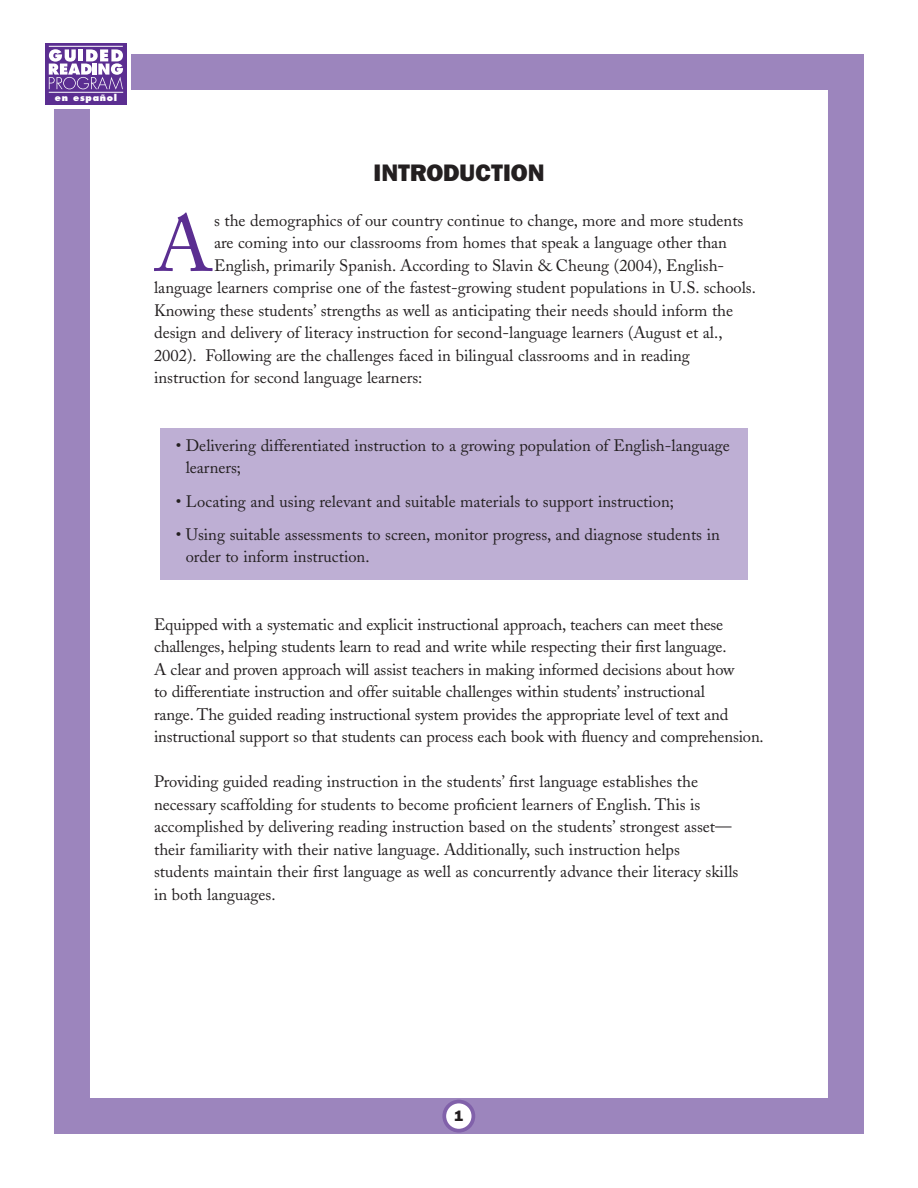
<style>
.page{position:relative;width:918px;height:1188px;background:#fff}
.page>*{position:absolute;margin:0;border:0;box-sizing:border-box;transform-origin:0 0}
.t1{font:78.75px "Adobe Caslon";color:#5b2e91}
.t2{font:800 24px "Franklin Gothic";color:#231f20}
.t3{font:16.5px/22.5px "Adobe Caslon";color:#231f20}
.t4{font:800 15px "Franklin Gothic";color:#231f20}
.t5{font:800 8.85px "Futura";letter-spacing:.085em;color:#fff}
</style>
<div class="page">
<div style="left:161px;top:428px;width:587px;height:151px;background:#beafd4"></div>
<div style="left:54px;top:54px;width:810px;height:1080px;border:36px solid #9c85bd"></div>
<svg style="left:442px;top:1100px;width:33px;height:33px"></svg>
<div style="left:41px;top:34px;width:89px;height:75px;background:#fff"></div>
<div style="left:45px;top:43px;width:82px;height:62px;background:#5b2e91"></div>
<svg style="left:49px;top:49px;width:74px;height:41px"></svg>
<hr style="left:49px;top:46px;width:74px;height:1px;background:#fff">
<hr style="left:49px;top:92px;width:74px;height:1px;background:#fff">
<p class="t5" style="left:55px;top:94px;width:64px">en español</p>
<h2 class="t2" style="left:374px;top:164px;width:172px">INTRODUCTION</h2>
<h1 class="t1" style="left:154px;top:213px;width:60px">A</h1>
<p class="t3" style="left:214px;top:211px;width:531px">s the demographics of our country continue to change, more and more students</p>
<p class="t3" style="left:214px;top:234px;width:515px">are coming into our classrooms from homes that speak a language other than</p>
<p class="t3" style="left:214px;top:256px;width:512px">English, primarily Spanish. According to Slavin &amp; Cheung (2004), English-</p>
<p class="t3" style="left:154px;top:279px;width:603px">language learners comprise one of the fastest-growing student populations in U.S. schools.</p>
<p class="t3" style="left:154px;top:301px;width:581px">Knowing these students’ strengths as well as anticipating their needs should inform the</p>
<p class="t3" style="left:154px;top:324px;width:570px">design and delivery of literacy instruction for second-language learners (August et al.,</p>
<p class="t3" style="left:154px;top:346px;width:537px">2002). Following are the challenges faced in bilingual classrooms and in reading</p>
<p class="t3" style="left:154px;top:368px;width:270px">instruction for second language learners:</p>
<p class="t3" style="left:186px;top:436px;width:546px;text-indent:-10px">• Delivering differentiated instruction to a growing population of English-language learners;</p>
<p class="t3" style="left:176px;top:492px;width:500px">• Locating and using relevant and suitable materials to support instruction;</p>
<p class="t3" style="left:186px;top:525px;width:536px;text-indent:-10px">• Using suitable assessments to screen, monitor progress, and diagnose students in order to inform instruction.</p>
<p class="t3" style="left:154px;top:615px;width:611px">Equipped with a systematic and explicit instructional approach, teachers can meet these challenges, helping students learn to read and write while respecting their first language.<br>A clear and proven approach will assist teachers in making informed decisions about how<br>to differentiate instruction and offer suitable challenges within students’ instructional<br>range. The guided reading instructional system provides the appropriate level of text and instructional support so that students can process each book with fluency and comprehension.</p>
<p class="t3" style="left:154px;top:773px;width:586px">Providing guided reading instruction in the students’ first language establishes the necessary scaffolding for students to become proficient learners of English. This is accomplished by delivering reading instruction based on the students’ strongest asset— their familiarity with their native language. Additionally, such instruction helps students maintain their first language as well as concurrently advance their literacy skills in both languages.</p>
<p class="t4" style="left:455px;top:1111px;width:10px">1</p>
</div>
